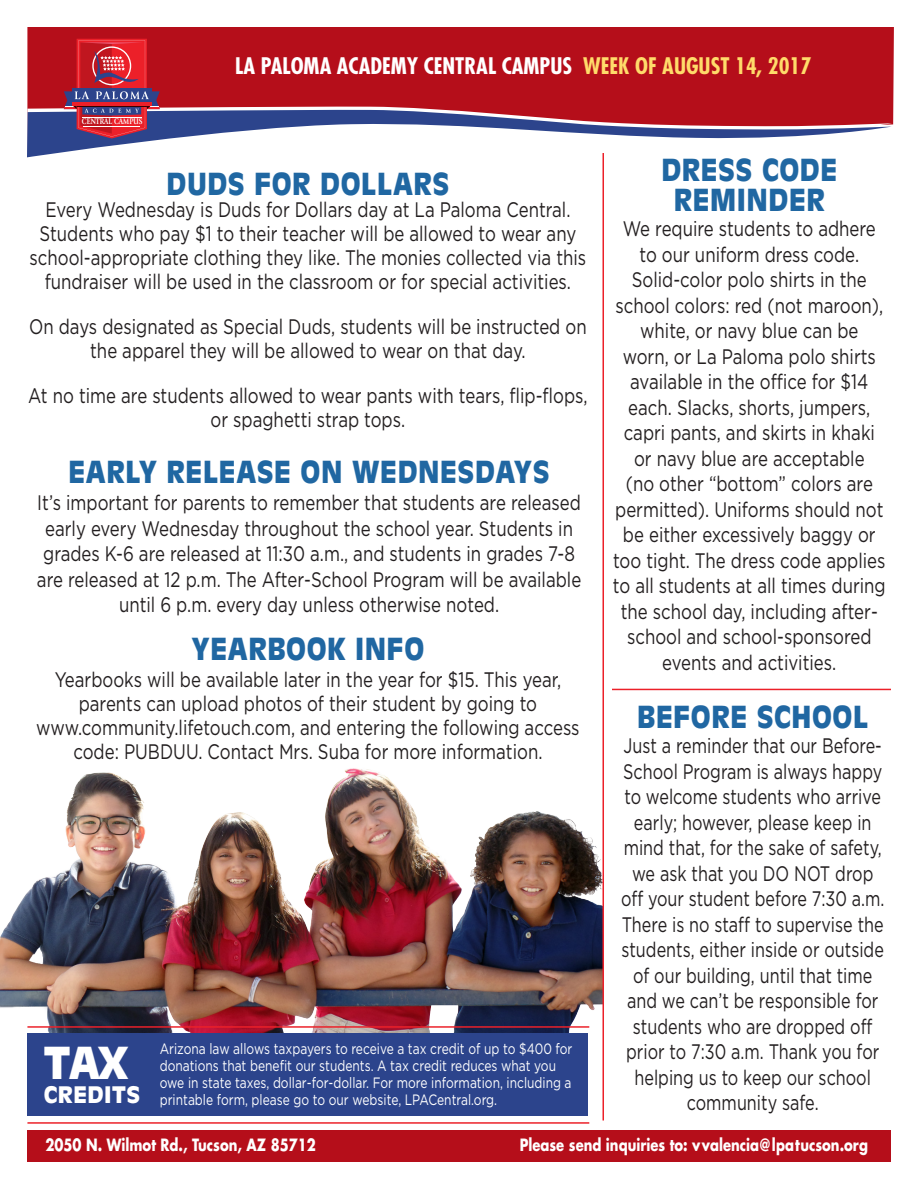
<style>
.page{position:relative;width:918px;height:1188px;background:#fff}
.page>*{position:absolute;margin:0;border:0;box-sizing:border-box;transform-origin:0 0}
.Headers{font:900 43.5px "Antique Olive";color:#fff}
.Headers-2{font:900 30px/30px "Antique Olive";letter-spacing:.02em;color:#2067a2;text-align:center;scale:.92 1}
.Headers-3{font:900 22.5px "Antique Olive";letter-spacing:.02em;color:#fff}
.t1{font:700 condensed 22.2px "Futura";color:#fff}
.copy{font:21px/25.5px "Gotham";color:#231f20;text-align:center;scale:.8 1}
.copy-2{font:21px/25.5px "Gotham";color:#231f20;text-align:center;scale:.77 1}
.Headers-4{font:700 16.5px "Futura";color:#fff;scale:.8 1}
.copy-3{font:15px/17.2px "Gotham";color:#fff;scale:.8 1}
.t2{font:700 8.55px "Giovanni";color:#fff;scale:.81 1}
.s1{color:#ffdb6a}
</style>
<div class="page">
<img style="left:0;top:608px;width:603px;height:458px">
<hr style="left:603px;top:153px;width:1px;height:967px;background:#ec2029">
<hr style="left:612px;top:689px;width:279px;height:1px;background:#ec2029">
<div style="left:27px;top:27px;width:867px;height:98px;background:#b50e1a"></div>
<svg style="left:27px;top:36px;width:865px;height:121px"></svg>
<hr style="left:82px;top:117px;width:60px;height:1px;background:#fff">
<hr style="left:83px;top:126px;width:56px;height:1px;background:#fff">
<div style="left:27px;top:1130px;width:863px;height:32px;background:#b50e1a"></div>
<div style="left:27px;top:1034px;width:561px;height:82px;background:#2c448c"></div>
<hr style="left:27px;top:1026px;width:562px;height:2px;background:#ec2029">
<hr style="left:27px;top:1122px;width:562px;height:2px;background:#ec2029">
<p class="t2" style="left:82px;top:117px;width:76px">CENTRAL CAMPUS</p>
<p class="t1" style="left:235px;top:51px;width:578px">LA PALOMA ACADEMY CENTRAL CAMPUS <span class="s1">WEEK OF AUGUST 14, 2017</span></p>
<p class="Headers-2" style="left:661px;top:154px;width:193px">DRESS CODE<br>REMINDER</p>
<p class="copy" style="left:623px;top:216px;width:318px">We require students to adhere to our uniform dress code.</p>
<p class="copy" style="left:613px;top:267px;width:343px">Solid-color polo shirts in the school colors: red (not maroon), white, or navy blue can be<br>worn, or La Paloma polo shirts available in the office for $14 each. Slacks, shorts, jumpers, capri pants, and skirts in khaki or navy blue are acceptable<br>(no other “bottom” colors are permitted). Uniforms should not be either excessively baggy or too tight. The dress code applies to all students at all times during the school day, including after&shy;school and school-sponsored events and activities.</p>
<p class="Headers-2" style="left:637px;top:701px;width:253px">BEFORE SCHOOL</p>
<p class="copy-2" style="left:621px;top:733px;width:344px">Just a reminder that our Before-<br>School Program is always happy to welcome students who arrive early; however, please keep in mind that, for the sake of safety, we ask that you DO NOT drop off your student before 7:30 a.m.<br>There is no staff to supervise the students, either inside or outside of our building, until that time and we can’t be responsible for students who are dropped off prior to 7:30 a.m. Thank you for helping us to keep our school community safe.</p>
<p class="Headers-2" style="left:167px;top:168px;width:309px">DUDS FOR DOLLARS</p>
<p class="copy" style="left:30px;top:197px;width:697px;line-height:24px">Every Wednesday is Duds for Dollars day at La Paloma Central.<br>Students who pay $1 to their teacher will be allowed to wear any school-appropriate clothing they like. The monies collected via this fundraiser will be used in the classroom or for special activities.</p>
<p class="copy" style="left:29px;top:314px;width:698px;line-height:24px">On days designated as Special Duds, students will be instructed on the apparel they will be allowed to wear on that day.</p>
<p class="copy" style="left:28px;top:383px;width:701px;line-height:24px">At no time are students allowed to wear pants with tears, flip-flops, or spaghetti strap tops.</p>
<p class="Headers-2" style="left:68px;top:456px;width:525px">EARLY RELEASE ON WEDNESDAYS</p>
<p class="copy" style="left:37px;top:490px;width:682px">It’s important for parents to remember that students are released early every Wednesday throughout the school year. Students in grades K-6 are released at 11:30 a.m., and students in grades 7-8 are released at 12 p.m. The After-School Program will be available until 6 p.m. every day unless otherwise noted.</p>
<p class="Headers-2" style="left:192px;top:633px;width:255px">YEARBOOK INFO</p>
<p class="copy" style="left:55px;top:667px;width:635px;line-height:24px">Yearbooks will be available later in the year for $15. This year, parents can upload photos of their student by going to</p>
<p class="copy" style="left:36px;top:715px;width:681px;line-height:24px">www.community.lifetouch.com, and entering the following access code: PUBDUU. Contact Mrs. Suba for more information.</p>
<p class="copy-3" style="left:160px;top:1040px;width:517px">Arizona law allows taxpayers to receive a tax credit of up to $400 for donations that benefit our students. A tax credit reduces what you owe in state taxes, dollar-for-dollar. For more information, including a printable form, please go to our website, LPACentral.org.</p>
<p class="Headers" style="left:44px;top:1037px;width:87px">TAX</p>
<p class="Headers-3" style="left:44px;top:1081px;width:98px">CREDITS</p>
<p class="Headers-4" style="left:45px;top:1133px;width:340px">2050 N. Wilmot Rd., Tucson, AZ 85712</p>
<p class="Headers-4" style="left:520px;top:1133px;width:437px">Please send inquiries to: vvalencia@ lpatucson.org</p>
</div>
